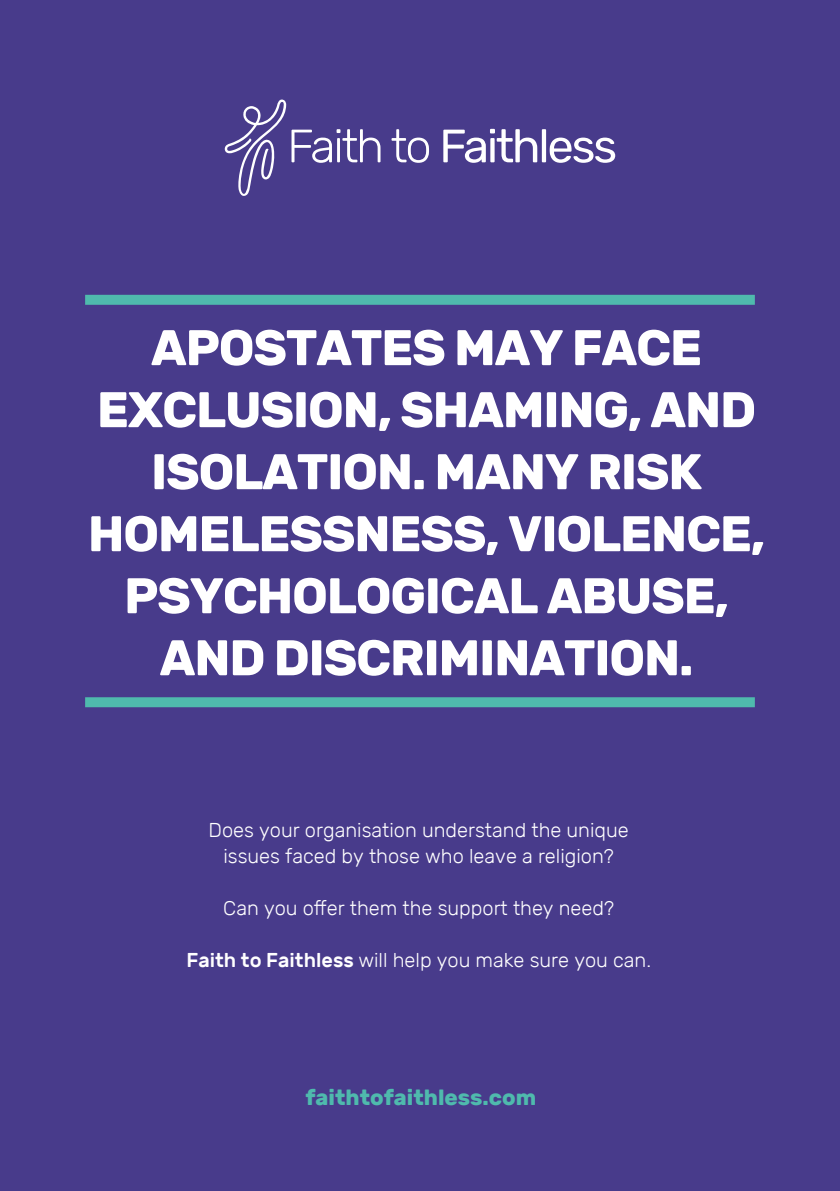
<style>
.page{position:relative;width:840px;height:1191px;background:#fff}
.page>*{position:absolute;margin:0;border:0;box-sizing:border-box;transform-origin:0 0}
.t1{font:700 50px/62px "Rubik";letter-spacing:-.025em;color:#fff;text-align:center}
.t2{font:700 22px "Rubik";color:#4fbaad}
.t3{font:300 20px/26px "Rubik";color:#fff;text-align:center}
.s1{font-weight:500}
</style>
<div class="page">
<div style="left:0;top:0;width:839px;height:1191px;background:#483b8b"></div>
<div style="left:85px;top:295px;width:669px;height:10px;background:#4fbaad"></div>
<div style="left:85px;top:697px;width:669px;height:10px;background:#4fbaad"></div>
<svg style="left:391px;top:129px;width:38px;height:34px"></svg>
<svg style="left:443px;top:129px;width:172px;height:34px"></svg>
<svg style="left:225px;top:100px;width:155px;height:96px"></svg>
<h1 class="t1" style="left:88px;top:317px;width:678px">APOSTATES MAY FACE<br>EXCLUSION, SHAMING, AND<br>ISOLATION. MANY RISK<br>HOMELESSNESS, VIOLENCE,<br>PSYCHOLOGICAL ABUSE,<br>AND DISCRIMINATION.</h1>
<p class="t3" style="left:208px;top:817px;width:421px">Does your organisation understand the unique issues faced by those who leave a religion?</p>
<p class="t3" style="left:223px;top:895px;width:392px">Can you offer them the support they need?</p>
<p class="t3" style="left:186px;top:947px;width:466px"><span class="s1">Faith to Faithless</span> will help you make sure you can.</p>
<p class="t2" style="left:305px;top:1084px;width:232px">faithtofaithless.com</p>
</div>
